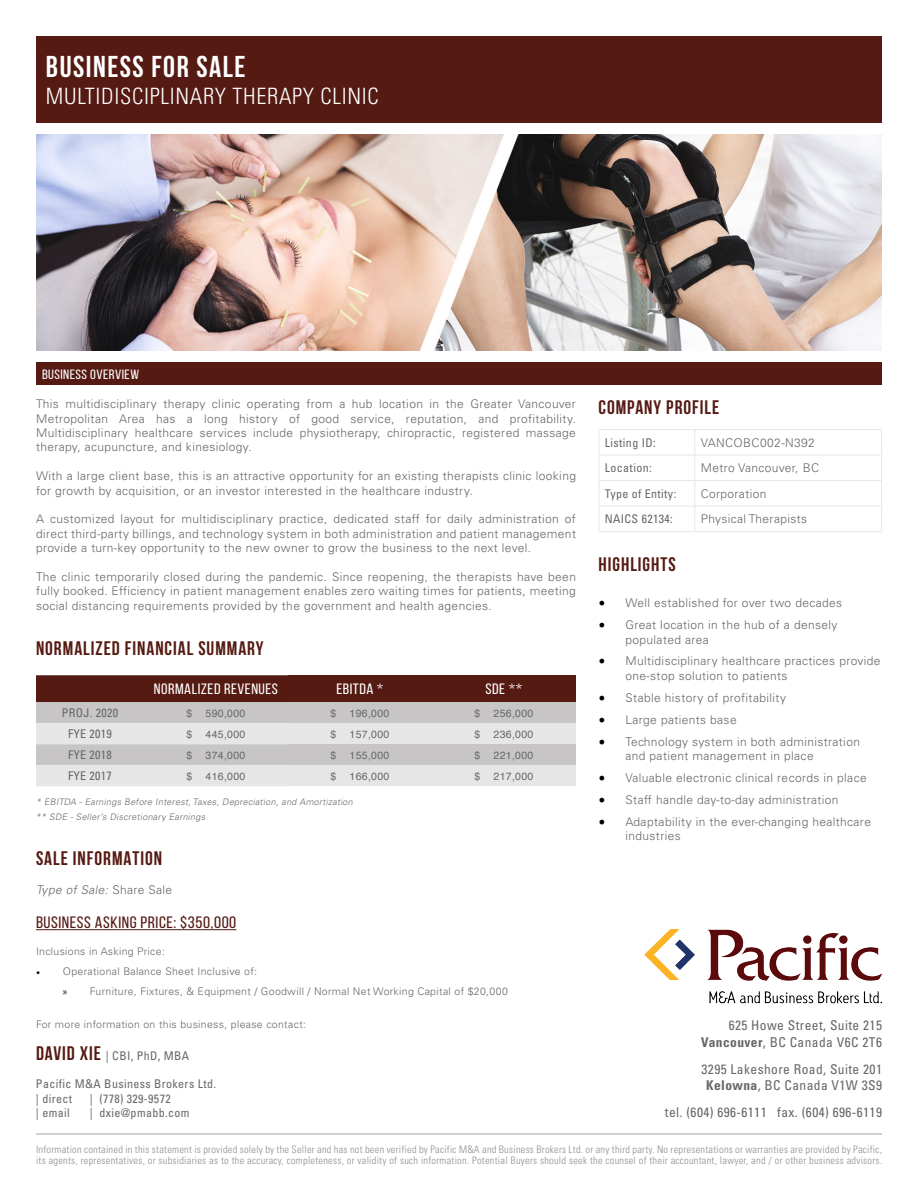
<style>
.page{position:relative;width:918px;height:1188px;background:#fff}
.page>*{position:absolute;margin:0;border:0;box-sizing:border-box;transform-origin:0 0}
.t1{font:700 30px "Bebas Neue";letter-spacing:.05em;color:#fff}
.t2{font:300 condensed 22.5px "Univers LT Std";letter-spacing:.03em;color:#fff}
.t3{font:700 19.5px "Bebas Neue";letter-spacing:.05em;color:#551a12}
.t4{font:16.5px "Bebas Neue";letter-spacing:.03em;color:#551a14;scale:1.1 1}
.t5{font:15px "Bebas Neue";letter-spacing:.03em;color:#fff;scale:1.1 1}
.t6{font:condensed 13.5px/16.2px "Univers LT Std";letter-spacing:.03em;color:#686767;text-align:right}
.t7{font:13.5px "Bebas Neue";letter-spacing:.03em;color:#fff;scale:1.1 1}
.t8{font:300 12px/14.4px "Univers LT Std";letter-spacing:.03em;color:#686767}
.t9{font:condensed 12px/14.4px "Univers LT Std";letter-spacing:.03em;color:#686767}
.t10{font:italic 300 12px "Univers LT Std";color:#686767}
.t11{font:300 10.5px/20.1px "Univers LT Std";letter-spacing:.03em;color:#686767}
.t12{font:10.5px "Helvetica";letter-spacing:.03em;color:#686767}
.t13{font:300 condensed 10.35px/10.5px "Univers LT Std";letter-spacing:.025em;color:#8d8f8e}
.t14{font:italic 300 9px/14.4px "Univers LT Std";color:#686767}
.s1{font-style:normal}
.s2{font-family:"Minion Pro";font-weight:400;color:#000}
.s3{font-family:"Myriad Pro";font-weight:400;color:#000}
.s4{font-family:"Bebas Neue";font-weight:700;font-stretch:normal;font-size:19.5px;color:#551a12}
.s5{font-family:"Minion Pro";font-weight:400;font-size:18px;color:#000}
.s6{font-weight:700}
</style>
<div class="page">
<hr style="left:36px;top:1133px;width:846px;height:2px;background:#c2c1c0">
<div style="left:36px;top:362px;width:846px;height:23px;background:#551a12"></div>
<div style="left:36px;top:36px;width:846px;height:86px;background:#551a12"></div>
<img style="left:36px;top:134px;width:846px;height:216px">
<hr style="left:36px;top:929px;width:200px;height:1px;background:#551a14">
<div style="left:288px;top:675px;width:144px;height:27px;background:#551a12"></div>
<div style="left:432px;top:675px;width:144px;height:27px;background:#551a12"></div>
<div style="left:288px;top:702px;width:144px;height:21px;background:#c7c5c5"></div>
<div style="left:432px;top:702px;width:144px;height:21px;background:#c7c5c5"></div>
<div style="left:288px;top:723px;width:144px;height:21px;background:#e5e6e5"></div>
<div style="left:432px;top:723px;width:144px;height:21px;background:#e5e6e5"></div>
<div style="left:288px;top:744px;width:144px;height:21px;background:#c7c5c5"></div>
<div style="left:432px;top:744px;width:144px;height:21px;background:#c7c5c5"></div>
<svg style="left:36px;top:675px;width:252px;height:111px;background:#b7a8a6"></svg>
<div style="left:288px;top:765px;width:144px;height:21px;background:#e5e6e5"></div>
<div style="left:432px;top:765px;width:144px;height:21px;background:#e5e6e5"></div>
<hr style="left:598px;top:429px;width:97px;height:1px;background:#e5e6e5">
<hr style="left:695px;top:429px;width:187px;height:1px;background:#e5e6e5">
<hr style="left:598px;top:455px;width:97px;height:1px;background:#e5e6e5">
<hr style="left:695px;top:455px;width:187px;height:1px;background:#e5e6e5">
<hr style="left:598px;top:480px;width:97px;height:1px;background:#e5e6e5">
<hr style="left:695px;top:480px;width:187px;height:1px;background:#e5e6e5">
<hr style="left:598px;top:506px;width:97px;height:1px;background:#e5e6e5">
<svg style="left:598px;top:430px;width:1px;height:101px"></svg>
<hr style="left:695px;top:506px;width:187px;height:1px;background:#e5e6e5">
<svg style="left:694px;top:430px;width:1px;height:101px"></svg>
<svg style="left:881px;top:430px;width:1px;height:101px"></svg>
<hr style="left:598px;top:531px;width:97px;height:1px;background:#e5e6e5">
<hr style="left:695px;top:531px;width:187px;height:1px;background:#e5e6e5">
<img style="left:644px;top:929px;width:238px;height:75px">
<h1 class="t1" style="left:46px;top:51px;width:201px">BUSINESS FOR SALE</h1>
<h2 class="t2" style="left:46px;top:83px;width:334px">MULTIDISCIPLINARY THERAPY CLINIC</h2>
<p class="t7" style="left:42px;top:367px;width:90px">BUSINESS OVERVIEW</p>
<p class="t8" style="left:36px;top:397px;width:542px;text-align:justify">This multidisciplinary therapy clinic operating from a hub location in the Greater Vancouver Metropolitan Area has a long history of good service, reputation, and profitability.<br>Multidisciplinary healthcare services include physiotherapy, chiropractic, registered massage therapy, acupuncture, and kinesiology.</p>
<p class="t8" style="left:36px;top:469px;width:542px">With a large client base, this is an attractive opportunity for an existing therapists clinic looking for growth by acquisition, or an investor interested in the healthcare industry.</p>
<p class="t8" style="left:36px;top:512px;width:542px;text-align:justify">A customized layout for multidisciplinary practice, dedicated staff for daily administration of direct third-party billings, and technology system in both administration and patient management provide a turn-key opportunity to the new owner to grow the business to the next level.</p>
<p class="t8" style="left:36px;top:570px;width:542px;text-align:justify">The clinic temporarily closed during the pandemic. Since reopening, the therapists have been fully booked. Efficiency in patient management enables zero waiting times for patients, meeting social distancing requirements provided by the government and health agencies.</p>
<h3 class="t3" style="left:36px;top:637px;width:229px">NORMALIZED FINANCIAL SUMMARY</h3>
<p class="t5" style="left:154px;top:681px;width:114px">NORMALIZED REVENUES</p>
<p class="t5" style="left:336px;top:681px;width:44px">EBITDA *</p>
<p class="t5" style="left:486px;top:681px;width:35px">SDE **</p>
<p class="t9" style="left:62px;top:705px;width:58px">PROJ. 2020</p>
<p class="t12" style="left:187px;top:705px;width:7px">$</p>
<p class="t12" style="left:206px;top:705px;width:41px">590,000</p>
<p class="t12" style="left:331px;top:705px;width:7px">$</p>
<p class="t12" style="left:350px;top:705px;width:41px">196,000</p>
<p class="t12" style="left:475px;top:705px;width:7px">$</p>
<p class="t12" style="left:494px;top:705px;width:41px">256,000</p>
<p class="t9" style="left:68px;top:726px;width:45px">FYE 2019</p>
<p class="t12" style="left:187px;top:726px;width:7px">$</p>
<p class="t12" style="left:206px;top:726px;width:41px">445,000</p>
<p class="t12" style="left:331px;top:726px;width:7px">$</p>
<p class="t12" style="left:350px;top:726px;width:41px">157,000</p>
<p class="t12" style="left:475px;top:726px;width:7px">$</p>
<p class="t12" style="left:494px;top:726px;width:41px">236,000</p>
<p class="t9" style="left:68px;top:747px;width:45px">FYE 2018</p>
<p class="t12" style="left:187px;top:747px;width:7px">$</p>
<p class="t12" style="left:206px;top:747px;width:41px">374,000</p>
<p class="t12" style="left:331px;top:747px;width:7px">$</p>
<p class="t12" style="left:350px;top:747px;width:41px">155,000</p>
<p class="t12" style="left:475px;top:747px;width:7px">$</p>
<p class="t12" style="left:494px;top:747px;width:41px">221,000</p>
<p class="t9" style="left:68px;top:768px;width:45px">FYE 2017</p>
<p class="t12" style="left:187px;top:768px;width:7px">$</p>
<p class="t12" style="left:206px;top:768px;width:41px">416,000</p>
<p class="t12" style="left:331px;top:768px;width:7px">$</p>
<p class="t12" style="left:350px;top:768px;width:41px">166,000</p>
<p class="t12" style="left:475px;top:768px;width:7px">$</p>
<p class="t12" style="left:494px;top:768px;width:41px">217,000</p>
<p class="t14" style="left:36px;top:795px;width:320px">* EBITDA - Earnings Before Interest,Taxes, Depreciation, and Amortization ** SDE - Seller’s Discretionary Earnings</p>
<h3 class="t3" style="left:36px;top:847px;width:128px">SALE INFORMATION</h3>
<p class="t10" style="left:36px;top:882px;width:138px">Type of Sale: <span class="s1">S h a re S a l e</span></p>
<h3 class="t4" style="left:36px;top:913px;width:184px">BUSINESS ASKING PRICE: $350,000</h3>
<p class="t11" style="left:36px;top:941px;width:130px">Inclusions in Asking Price:</p>
<p class="t11" style="left:63px;top:961px;width:447px;text-indent:-27px"><span class="s2">•</span> Operational Balance Sheet Inclusive of:<br><span class="s3">»</span> Furniture, Fixtures, &amp; Equipment / Goodwill / Normal Net Working Capital of $20,000</p>
<p class="t11" style="left:36px;top:1014px;width:272px">For more information on this business, please contact:</p>
<p class="t9" style="left:36px;top:1048px;width:155px"><span class="s4">DAVID XIE</span> | CBI, PhD, MBA</p>
<p class="t9" style="left:36px;top:1077px;width:182px">Pacific M&amp;A Business Brokers Ltd. | direct</p>
<p class="t9" style="left:90px;top:1091px;width:82px">| (778) 329-9572</p>
<p class="t9" style="left:36px;top:1106px;width:35px">| email</p>
<p class="t9" style="left:90px;top:1106px;width:101px">| dxie@pmabb.com</p>
<h3 class="t3" style="left:598px;top:397px;width:122px">COMPANY PROFILE</h3>
<p class="t9" style="left:605px;top:435px;width:52px">Listing ID:</p>
<p class="t8" style="left:701px;top:435px;width:115px">VANCOBC002-N392</p>
<p class="t9" style="left:605px;top:461px;width:48px">Location:</p>
<p class="t8" style="left:701px;top:461px;width:120px">Metro Vancouver, BC</p>
<p class="t9" style="left:605px;top:486px;width:73px">Type of Entity:</p>
<p class="t8" style="left:701px;top:486px;width:67px">Corporation</p>
<p class="t9" style="left:605px;top:512px;width:69px">NAICS 62134:</p>
<p class="t8" style="left:701px;top:512px;width:108px">Physical Therapists</p>
<h3 class="t3" style="left:598px;top:554px;width:79px">HIGHLIGHTS</h3>
<p class="t8" style="left:598px;top:596px;width:245px"><span class="s5">•</span> Well established for over two decades</p>
<p class="t8" style="left:626px;top:618px;width:214px;text-indent:-27px"><span class="s5">•</span> Great location in the hub of a densely populated area</p>
<p class="t8" style="left:626px;top:654px;width:257px;text-indent:-27px"><span class="s5">•</span> Multidisciplinary healthcare practices provide one-stop solution to patients</p>
<p class="t8" style="left:598px;top:690px;width:189px"><span class="s5">•</span> Stable history of profitability</p>
<p class="t8" style="left:598px;top:712px;width:140px"><span class="s5">•</span> Large patients base</p>
<p class="t8" style="left:626px;top:734px;width:236px;text-indent:-27px"><span class="s5">•</span> Technology system in both administration and patient management in place</p>
<p class="t8" style="left:598px;top:770px;width:270px"><span class="s5">•</span> Valuable electronic clinical records in place</p>
<p class="t8" style="left:598px;top:792px;width:241px"><span class="s5">•</span> Staff handle day-to-day administration</p>
<p class="t8" style="left:626px;top:814px;width:247px;text-indent:-27px"><span class="s5">•</span> Adaptability in the ever-changing healthcare industries</p>
<p class="t6" style="left:701px;top:1017px;width:182px">625 Howe Street, Suite 215<br><span class="s6">Vancouver</span>, BC Canada V6C 2T6</p>
<p class="t6" style="left:702px;top:1060px;width:182px;text-align:center">3295 Lakeshore Road, Suite 201<br><span class="s6">Kelowna</span>, BC Canada V1W 3S9</p>
<p class="t6" style="left:665px;top:1104px;width:219px">tel. (604) 696-6111 fax. (604) 696-6119</p>
<p class="t13" style="left:36px;top:1145px;width:848px">Information contained in this statement is provided solely by the Seller and has not been verified by Pacific M&amp;A and Business Brokers Ltd. or any third party. No representations or warranties are provided by Pacific, its agents, representatives, or subsidiaries as to the accuracy, completeness, or validity of such information. Potential Buyers should seek the counsel of their accountant, lawyer, and / or other business advisors.</p>
</div>
